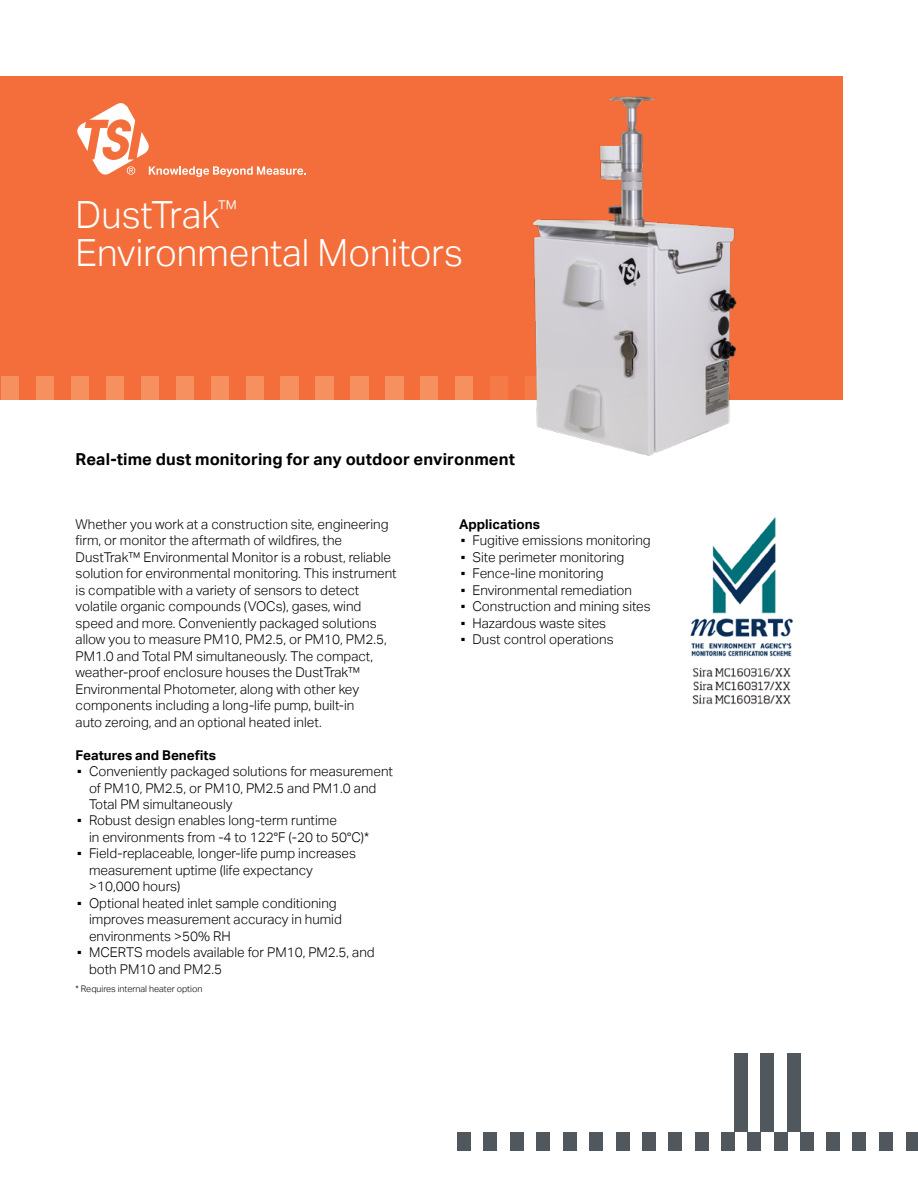
<style>
.page{position:relative;width:918px;height:1188px;background:#fff}
.page>*{position:absolute;margin:0;border:0;box-sizing:border-box;transform-origin:0 0}
.t1{font:300 37.5px/37.5px "Aktiv Grotesk";color:#fff}
.t2{font:700 16.5px "Aktiv Grotesk";letter-spacing:.005em;color:#000}
.t3{font:300 13.5px/16.5px "Aktiv Grotesk";color:#000}
.t4{font:700 13.5px "Aktiv Grotesk";color:#000}
.t5{font:300 9px "Aktiv Grotesk";color:#000}
.s1{font-weight:400}
</style>
<div class="page">
<div style="left:0;top:76px;width:842px;height:324px;background:#f36e3a"></div>
<div style="left:2px;top:376px;width:17px;height:25px;background:#f6905f"></div>
<div style="left:36px;top:376px;width:18px;height:25px;background:#f6905f"></div>
<div style="left:71px;top:376px;width:18px;height:25px;background:#f6905f"></div>
<div style="left:141px;top:376px;width:18px;height:25px;background:#f6905f"></div>
<div style="left:176px;top:376px;width:18px;height:25px;background:#f6905f"></div>
<div style="left:211px;top:376px;width:18px;height:25px;background:#f6905f"></div>
<div style="left:246px;top:376px;width:18px;height:25px;background:#f6905f"></div>
<div style="left:106px;top:376px;width:18px;height:25px;background:#f6905f"></div>
<div style="left:281px;top:376px;width:17px;height:25px;background:#f6905f"></div>
<div style="left:315px;top:376px;width:18px;height:25px;background:#f6905f"></div>
<div style="left:350px;top:376px;width:18px;height:25px;background:#f6905f"></div>
<div style="left:420px;top:376px;width:18px;height:25px;background:#f6905f"></div>
<div style="left:455px;top:376px;width:18px;height:25px;background:#f6905f"></div>
<div style="left:490px;top:376px;width:18px;height:25px;background:#f47b48"></div>
<div style="left:385px;top:376px;width:18px;height:25px;background:#f6905f"></div>
<div style="left:351px;top:376px;width:18px;height:25px;background:#f6905f"></div>
<div style="left:735px;top:1053px;width:13px;height:79px;background:#50585e"></div>
<div style="left:761px;top:1053px;width:13px;height:79px;background:#50585e"></div>
<div style="left:787px;top:1053px;width:13px;height:79px;background:#50585e"></div>
<div style="left:853px;top:1132px;width:13px;height:18px;background:#50585e"></div>
<div style="left:827px;top:1132px;width:13px;height:18px;background:#50585e"></div>
<div style="left:800px;top:1132px;width:13px;height:18px;background:#50585e"></div>
<div style="left:748px;top:1132px;width:13px;height:18px;background:#50585e"></div>
<div style="left:721px;top:1132px;width:14px;height:18px;background:#50585e"></div>
<div style="left:695px;top:1132px;width:13px;height:18px;background:#50585e"></div>
<div style="left:669px;top:1132px;width:13px;height:18px;background:#50585e"></div>
<div style="left:642px;top:1132px;width:14px;height:18px;background:#50585e"></div>
<div style="left:616px;top:1132px;width:13px;height:18px;background:#50585e"></div>
<div style="left:774px;top:1132px;width:13px;height:18px;background:#50585e"></div>
<div style="left:589px;top:1132px;width:14px;height:18px;background:#50585e"></div>
<div style="left:563px;top:1132px;width:13px;height:18px;background:#50585e"></div>
<div style="left:537px;top:1132px;width:13px;height:18px;background:#50585e"></div>
<div style="left:511px;top:1132px;width:13px;height:18px;background:#50585e"></div>
<div style="left:484px;top:1132px;width:13px;height:18px;background:#50585e"></div>
<div style="left:458px;top:1132px;width:13px;height:18px;background:#50585e"></div>
<div style="left:906px;top:1132px;width:12px;height:18px;background:#50585e"></div>
<div style="left:880px;top:1132px;width:13px;height:18px;background:#50585e"></div>
<svg style="left:77px;top:103px;width:229px;height:74px"></svg>
<img style="left:525px;top:96px;width:212px;height:360px">
<img style="left:690px;top:517px;width:103px;height:188px">
<h1 class="t1" style="left:76px;top:197px;width:389px">DustTrak<sup>™<br></sup>Environmental Monitors</h1>
<p class="t2" style="left:76px;top:450px;width:441px">Real-time dust monitoring for any outdoor environment</p>
<p class="t3" style="left:76px;top:516px;width:323px">Whether you work at a construction site, engineering firm, or monitor the aftermath of wildfires, the DustTrak™ Environmental Monitor is a robust, reliable solution for environmental monitoring. This instrument is compatible with a variety of sensors to detect volatile organic compounds (VOCs), gases, wind speed and more. Conveniently packaged solutions allow you to measure PM10, PM2.5, or PM10, PM2.5, PM1.0 and Total PM simultaneously. The compact, weather-proof enclosure houses the DustTrak™ Environmental Photometer, along with other key components including a long-life pump, built-in<br>auto zeroing, and an optional heated inlet.</p>
<p class="t4" style="left:76px;top:747px;width:142px">Features and Benefits</p>
<p class="t3" style="left:89px;top:763px;width:305px;text-indent:-14px"><span class="s1">▪</span> Conveniently packaged solutions for measurement of PM10, PM2.5, or PM10, PM2.5 and PM1.0 and<br>Total PM simultaneously</p>
<p class="t3" style="left:89px;top:813px;width:282px;text-indent:-14px"><span class="s1">▪</span> Robust design enables long-term runtime<br>in environments from -4 to 122°F (-20 to 50°C)*</p>
<p class="t3" style="left:89px;top:846px;width:268px;text-indent:-14px"><span class="s1">▪</span> Field-replaceable, longer-life pump increases measurement uptime (life expectancy &gt;10,000 hours)</p>
<p class="t3" style="left:89px;top:895px;width:254px;text-indent:-14px"><span class="s1">▪</span> Optional heated inlet sample conditioning improves measurement accuracy in humid environments &gt;50% RH</p>
<p class="t3" style="left:89px;top:945px;width:287px;text-indent:-14px"><span class="s1">▪</span> MCERTS models available for PM10, PM2.5, and both PM10 and PM2.5</p>
<p class="t5" style="left:76px;top:984px;width:128px">* Requires internal heater option</p>
<p class="t4" style="left:459px;top:516px;width:82px">Applications</p>
<p class="t3" style="left:459px;top:532px;width:193px"><span class="s1">▪</span> Fugitive emissions monitoring</p>
<p class="t3" style="left:459px;top:549px;width:167px"><span class="s1">▪</span> Site perimeter monitoring</p>
<p class="t3" style="left:459px;top:565px;width:146px"><span class="s1">▪</span> Fence-line monitoring</p>
<p class="t3" style="left:459px;top:582px;width:175px"><span class="s1">▪</span> Environmental remediation</p>
<p class="t3" style="left:459px;top:598px;width:193px"><span class="s1">▪</span> Construction and mining sites</p>
<p class="t3" style="left:459px;top:615px;width:149px"><span class="s1">▪</span> Hazardous waste sites</p>
<p class="t3" style="left:459px;top:631px;width:156px"><span class="s1">▪</span> Dust control operations</p>
</div>
